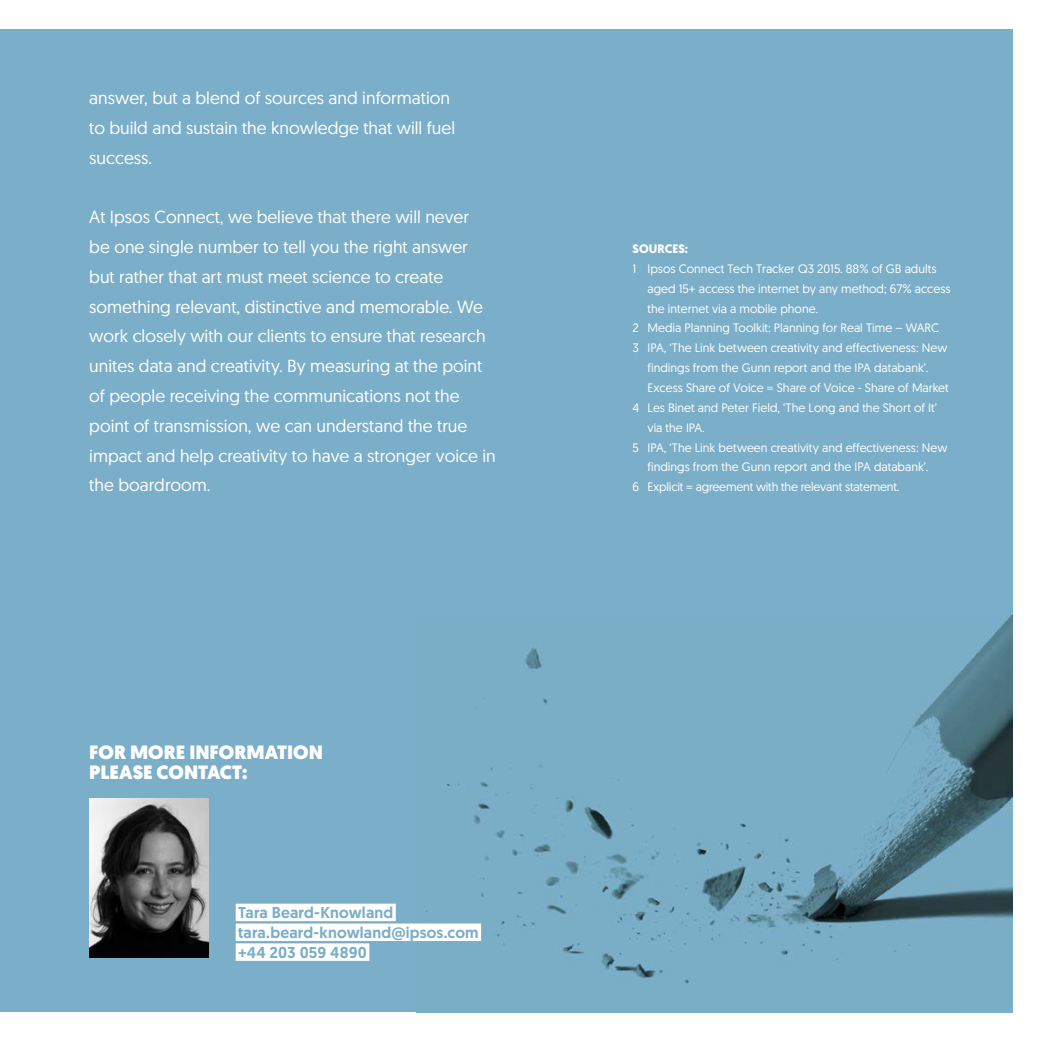
<style>
.page{position:relative;width:1042px;height:1042px;background:#fff}
.page>*{position:absolute;margin:0;border:0;box-sizing:border-box;transform-origin:0 0}
.t1{font:900 19.25px/19.8px "Geomanist";color:#fff}
.t2{font:17.5px/29.8px "Geomanist";color:#fff}
.t3{font:500 15.75px/19.8px "Geomanist";letter-spacing:.01em;color:#7baec8}
.t4{font:12.25px "Geomanist";color:#fff}
.t5{font:700 12.25px "Geomanist";color:#fff}
</style>
<div class="page">
<div style="left:0;top:30px;width:1012px;height:982px;background:#7baec8"></div>
<img style="left:89px;top:799px;width:119px;height:158px">
<img style="left:425px;top:615px;width:587px;height:369px">
<div style="left:236px;top:903px;width:160px;height:18px;background:#fff"></div>
<div style="left:236px;top:923px;width:245px;height:18px;background:#fff"></div>
<div style="left:236px;top:943px;width:133px;height:18px;background:#fff"></div>
<h2 class="t2" style="left:89px;top:83px;width:367px">answer, but a blend of sources and information to build and sustain the knowledge that will fuel success.</h2>
<p class="t2" style="left:89px;top:202px;width:408px">At Ipsos Connect, we believe that there will never<br>be one single number to tell you the right answer but rather that art must meet science to create something relevant, distinctive and memorable. We work closely with our clients to ensure that research unites data and creativity. By measuring at the point of people receiving the communications not the point of transmission, we can understand the true impact and help creativity to have a stronger voice in the boardroom.</p>
<h1 class="t1" style="left:89px;top:742px;width:235px">FOR MORE INFORMATION<br>PLEASE CONTACT:</h1>
<p class="t3" style="left:238px;top:902px;width:242px">Tara Beard-Knowland tara.beard-knowland@ipsos.com +44 203 059 4890</p>
<p class="t5" style="left:632px;top:241px;width:57px">SOURCES:</p>
<p class="t4" style="left:632px;top:261px;width:305px">1 Ipsos Connect Tech Tracker Q3 2015. 88% of GB adults</p>
<p class="t4" style="left:647px;top:280px;width:305px">aged 15+ access the internet by any method; 67% access</p>
<p class="t4" style="left:647px;top:300px;width:172px">the internet via a mobile phone.</p>
<p class="t4" style="left:632px;top:320px;width:308px">2 Media Planning Toolkit: Planning for Real Time – WARC</p>
<p class="t4" style="left:632px;top:340px;width:316px">3 IPA, ‘The Link between creativity and effectiveness: New</p>
<p class="t4" style="left:647px;top:360px;width:282px">findings from the Gunn report and the IPA databank’.</p>
<p class="t4" style="left:647px;top:380px;width:303px">Excess Share of Voice = Share of Voice - Share of Market</p>
<p class="t4" style="left:632px;top:400px;width:306px">4 Les Binet and Peter Field, ‘The Long and the Short of It’</p>
<p class="t4" style="left:647px;top:419px;width:59px">via the IPA.</p>
<p class="t4" style="left:632px;top:439px;width:316px">5 IPA, ‘The Link between creativity and effectiveness: New</p>
<p class="t4" style="left:647px;top:459px;width:282px">findings from the Gunn report and the IPA databank’.</p>
<p class="t4" style="left:632px;top:479px;width:268px">6 Explicit = agreement with the relevant statement.</p>
</div>
